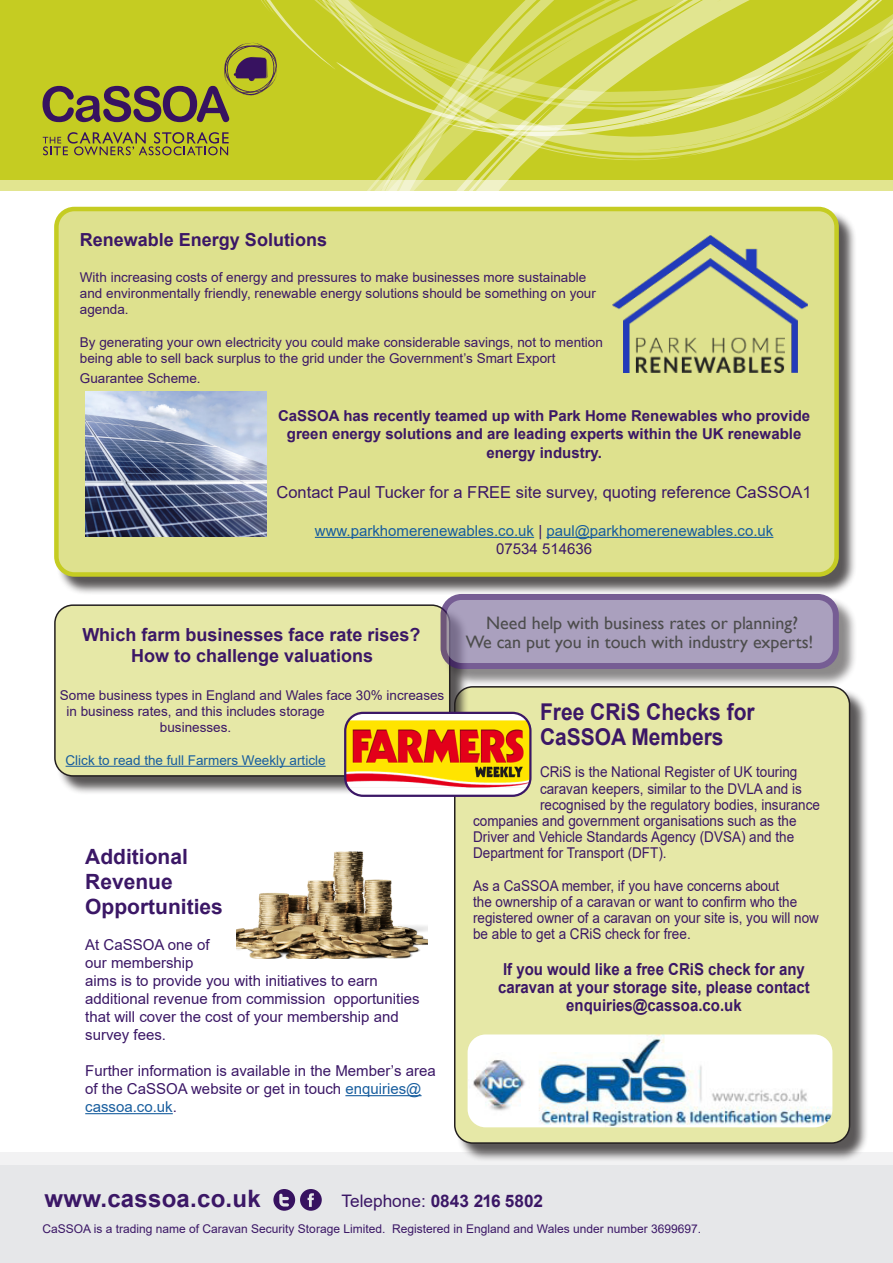
<style>
.page{position:relative;width:893px;height:1263px;background:#fff}
.page>*{position:absolute;margin:0;border:0;box-sizing:border-box;transform-origin:0 0}
.t1{font:700 24px "Arial";letter-spacing:.01em;color:#3b1766}
.t2{font:700 23.1px "Arial";color:#3b1766;scale:.91 1}
.t3{font:700 21px/25.2px "Arial";color:#3b1766}
.t4{font:700 18px "Arial";color:#3b1766}
.t5{font:18px/19.5px "Gill Sans";color:#000;text-align:center}
.t6{font:700 17.25px "Arial";color:#3b1766}
.t7{font:700 16.5px/18px "Arial";color:#3b1766;text-align:center;scale:.91 1}
.t8{font:16.5px "Arial";color:#3b1766}
.t9{font:15px/18px "Arial";color:#3b1766}
.t10{font:700 15px/18px "Arial";color:#3b1766;text-align:center}
.t11{font:15px "Arial";color:#175d9e}
.t12{font:14.85px/16.2px "Arial";color:#3b1766;scale:.91 1}
.t13{font:13.5px/16.2px "Arial";color:#3b1766}
.t14{font:13.5px "Arial";color:#175d9e}
.t15{font:12px "Arial";color:#3b1766}
.s1{color:#3b1766}
.s2{color:#175d9e}
.s3{font-weight:400}
</style>
<div class="page">
<div style="left:0;top:179px;width:893px;height:12px;background:#e2e590"></div>
<div style="left:0;top:0;width:893px;height:180px;background:#c5cc22"></div>
<svg style="left:43px;top:0;width:850px;height:191px"></svg>
<div style="left:0;top:1152px;width:893px;height:111px;background:#e6e7e9"></div>
<div style="left:273px;top:1189px;width:22px;height:22px;background:#371260;border-radius:50%"></div>
<svg style="left:279px;top:1194px;width:10px;height:12px"></svg>
<div style="left:300px;top:1189px;width:22px;height:22px;background:#371260;border-radius:50%"></div>
<svg style="left:308px;top:1193px;width:6px;height:14px"></svg>
<div style="left:0;top:1152px;width:893px;height:13px;background:#f2f2f3"></div>
<hr style="left:345px;top:1095px;width:76px;height:1px;background:#175d9e">
<hr style="left:85px;top:1113px;width:88px;height:1px;background:#175d9e">
<img style="left:237px;top:851px;width:190px;height:108px">
<div style="left:56px;top:209px;width:801px;height:386px;background:#231f20;opacity:.75"></div>
<div style="left:56px;top:209px;width:781px;height:365px;background:#dee18e;border-radius:18px"></div>
<hr style="left:315px;top:537px;width:219px;height:1px;background:#175d9e">
<hr style="left:546px;top:537px;width:227px;height:1px;background:#175d9e">
<div style="left:54px;top:207px;width:785px;height:370px;border:4px solid #c5cc22;border-radius:18px"></div>
<img style="left:612px;top:236px;width:195px;height:136px">
<img style="left:85px;top:392px;width:182px;height:144px">
<div style="left:456px;top:688px;width:413px;height:474px;background:#231f20;opacity:.75"></div>
<div style="left:455px;top:687px;width:394px;height:456px;background:#e6e8a7;border-radius:18px"></div>
<div style="left:454px;top:686px;width:396px;height:458px;border:2px solid #231f20;border-radius:18px"></div>
<img style="left:468px;top:1034px;width:364px;height:93px">
<div style="left:56px;top:607px;width:413px;height:188px;background:#231f20;opacity:.75"></div>
<div style="left:55px;top:605px;width:395px;height:171px;background:#e6e8a7;border-radius:18px"></div>
<hr style="left:66px;top:766px;width:260px;height:1px;background:#175d9e">
<div style="left:54px;top:604px;width:396px;height:173px;border:2px solid #231f20;border-radius:18px"></div>
<img style="left:345px;top:713px;width:185px;height:83px">
<div style="left:344px;top:712px;width:187px;height:85px;border:2px solid #3b1766;border-radius:18px"></div>
<div style="left:443px;top:596px;width:414px;height:91px;background:#231f20;opacity:.75"></div>
<div style="left:444px;top:597px;width:392px;height:69px;background:#aaa0be;border-radius:18px"></div>
<div style="left:441px;top:594px;width:398px;height:75px;border:6px solid #3b1766;border-radius:18px"></div>
<p class="t4" style="left:80px;top:227px;width:249px">Renewable Energy Solutions</p>
<p class="t13" style="left:80px;top:269px;width:518px">With increasing costs of energy and pressures to make businesses more sustainable and environmentally friendly, renewable energy solutions should be something on your agenda.</p>
<p class="t13" style="left:80px;top:334px;width:524px">By generating your own electricity you could make considerable savings, not to mention being able to sell back surplus to the grid under the Government’s Smart Export</p>
<p class="t13" style="left:80px;top:370px;width:122px">Guarantee Scheme.</p>
<p class="t10" style="left:278px;top:406px;width:534px">CaSSOA has recently teamed up with Park Home Renewables who provide green energy solutions and are leading experts within the UK renewable</p>
<p class="t10" style="left:486px;top:444px;width:117px">energy industry.</p>
<p class="t8" style="left:276px;top:481px;width:537px">Contact Paul Tucker for a FREE site survey, quoting reference CaSSOA1</p>
<p class="t11" style="left:315px;top:520px;width:460px">www.parkhomerenewables.co.uk <span class="s1">|</span> paul@parkhomerenewables.co.uk</p>
<p class="t9" style="left:496px;top:539px;width:97px">07534 514636</p>
<p class="t4" style="left:82px;top:622px;width:340px">Which farm businesses face rate rises?</p>
<p class="t4" style="left:131px;top:643px;width:244px">How to challenge valuations</p>
<p class="t13" style="left:60px;top:687px;width:386px">Some business types in England and Wales face 30% increases</p>
<p class="t13" style="left:67px;top:703px;width:260px">in business rates, and this includes storage</p>
<p class="t13" style="left:160px;top:719px;width:73px">businesses.</p>
<p class="t14" style="left:66px;top:751px;width:262px">Click to read the full Farmers Weekly article</p>
<p class="t3" style="left:85px;top:844px;width:139px">Additional<br>Revenue<br>Opportunities</p>
<p class="t9" style="left:85px;top:936px;width:336px">At CaSSOA one of<br>our membership<br>aims is to provide you with initiatives to earn additional revenue from commission opportunities that will cover the cost of your membership and survey fees.</p>
<p class="t9" style="left:85px;top:1062px;width:352px">Further information is available in the Member’s area of the CaSSOA website or get in touch <span class="s2">enquiries@ cassoa.co.uk</span>.</p>
<h3 class="t5" style="left:466px;top:613px;width:349px">Need help with business rates or planning?<br>We can put you in touch with industry experts!</h3>
<p class="t2" style="left:540px;top:695px;width:237px">Free CRiS Checks for</p>
<p class="t2" style="left:540px;top:721px;width:203px">CaSSOA Members</p>
<p class="t12" style="left:540px;top:764px;width:284px">CRiS is the National Register of UK touring</p>
<p class="t12" style="left:540px;top:780px;width:289px">caravan keepers, similar to the DVLA and is</p>
<p class="t12" style="left:540px;top:796px;width:309px">recognised by the regulatory bodies, insurance</p>
<p class="t12" style="left:473px;top:813px;width:357px">companies and government organisations such as the</p>
<p class="t12" style="left:473px;top:829px;width:354px">Driver and Vehicle Standards Agency (DVSA) and the</p>
<p class="t12" style="left:473px;top:845px;width:214px">Department for Transport (DFT).</p>
<p class="t12" style="left:473px;top:877px;width:382px">As a CaSSOA member, if you have concerns about<br>the ownership of a caravan or want to confirm who the registered owner of a caravan on your site is, you will now be able to get a CRiS check for free.</p>
<p class="t7" style="left:498px;top:961px;width:344px">If you would like a free CRiS check for any caravan at your storage site, please contact enquiries@cassoa.co.uk</p>
<p class="t1" style="left:45px;top:1181px;width:218px">www.cassoa.co.uk</p>
<p class="t6" style="left:341px;top:1188px;width:203px"><span class="s3">Telephone:</span> 0843 216 5802</p>
<p class="t15" style="left:43px;top:1221px;width:660px">CaSSOA is a trading name of Caravan Security Storage Limited. Registered in England and Wales under number 3699697.</p>
</div>
